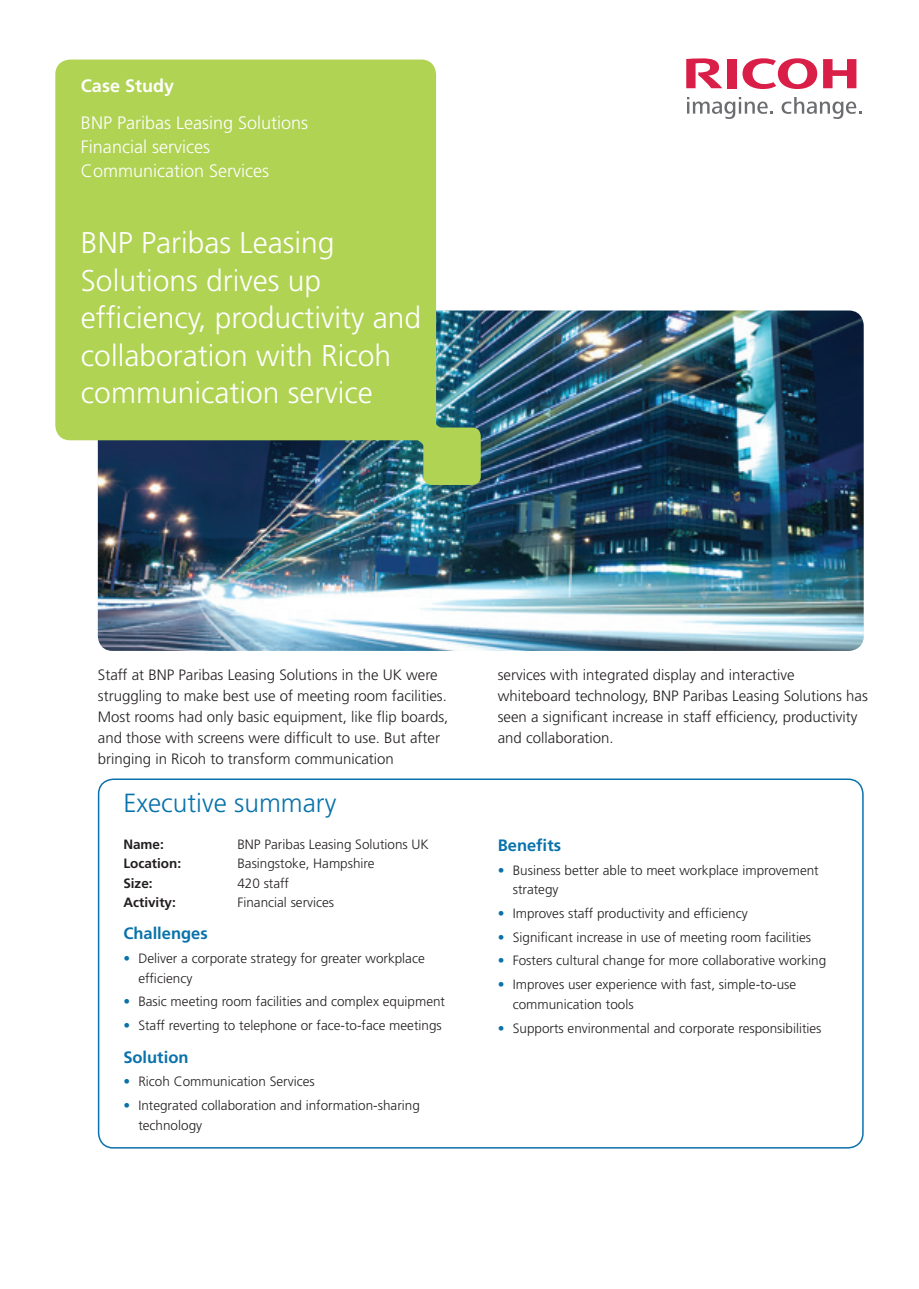
<style>
.page{position:relative;width:919px;height:1289px;background:#fff}
.page>*{position:absolute;margin:0;border:0;box-sizing:border-box;transform-origin:0 0}
.t1{font:300 30px/37.5px "Frutiger";color:#fff}
.t2{font:300 26.25px "Frutiger";color:#0972ab}
.t3{font:300 18px "Frutiger";color:#fff}
.t4{font:700 18px "Frutiger";color:#fff}
.t5{font:700 16.5px "Frutiger";color:#0972ab}
.t6{font:300 15px/21px "Frutiger";color:#231f20}
.t7{font:300 13.5px/19.5px "Frutiger";color:#231f20}
.t8{font:700 13.5px "Frutiger";color:#231f20}
.s1{color:#0972ab}
</style>
<div class="page">
<img style="left:98px;top:310px;width:765px;height:341px">
<svg style="left:742px;top:58px;width:75px;height:31px"></svg>
<svg style="left:823px;top:59px;width:33px;height:29px"></svg>
<div style="left:726px;top:59px;width:10px;height:29px;background:#d91e47"></div>
<svg style="left:686px;top:58px;width:36px;height:30px"></svg>
<svg style="left:687px;top:97px;width:86px;height:22px"></svg>
<svg style="left:781px;top:97px;width:80px;height:22px"></svg>
<svg style="left:55px;top:60px;width:425px;height:425px;background:#a6c762"></svg>
<div style="left:98px;top:778px;width:765px;height:370px;border:2px solid #0972ab;border-radius:15px"></div>
<p class="t4" style="left:81px;top:75px;width:95px">Case Study</p>
<p class="t3" style="left:81px;top:113px;width:229px">BNP Paribas Leasing Solutions</p>
<p class="t3" style="left:81px;top:137px;width:130px">Financial services</p>
<p class="t3" style="left:81px;top:161px;width:189px">Communication Services</p>
<p class="t1" style="left:81px;top:224px;width:342px">BNP Paribas Leasing<br>Solutions drives up efficiency, productivity and collaboration with Ricoh communication service</p>
<p class="t6" style="left:98px;top:664px;width:352px">Staff at BNP Paribas Leasing Solutions in the UK were struggling to make best use of meeting room facilities.<br>Most rooms had only basic equipment, like flip boards, and those with screens were difficult to use. But after bringing in Ricoh to transform communication</p>
<p class="t6" style="left:497px;top:664px;width:371px">services with integrated display and interactive whiteboard technology, BNP Paribas Leasing Solutions has seen a significant increase in staff efficiency, productivity and collaboration.</p>
<p class="t2" style="left:123px;top:788px;width:214px">Executive summary</p>
<p class="t8" style="left:123px;top:836px;width:42px">Name:</p>
<p class="t7" style="left:237px;top:834px;width:193px">BNP Paribas Leasing Solutions UK</p>
<p class="t8" style="left:123px;top:855px;width:59px">Location:</p>
<p class="t7" style="left:237px;top:853px;width:139px">Basingstoke, Hampshire</p>
<p class="t8" style="left:123px;top:875px;width:31px">Size:</p>
<p class="t7" style="left:237px;top:873px;width:53px">420 staff</p>
<p class="t8" style="left:123px;top:894px;width:54px">Activity:</p>
<p class="t7" style="left:237px;top:892px;width:98px">Financial services</p>
<p class="t5" style="left:123px;top:924px;width:86px">Challenges</p>
<p class="t7" style="left:138px;top:948px;width:288px;text-indent:-15px"><span class="s1">•</span> Deliver a corporate strategy for greater workplace efficiency</p>
<p class="t7" style="left:123px;top:992px;width:323px"><span class="s1">•</span> Basic meeting room facilities and complex equipment</p>
<p class="t7" style="left:123px;top:1015px;width:320px"><span class="s1">•</span> Staff reverting to telephone or face-to-face meetings</p>
<p class="t5" style="left:123px;top:1047px;width:67px">Solution</p>
<p class="t7" style="left:123px;top:1071px;width:193px"><span class="s1">•</span> Ricoh Communication Services</p>
<p class="t7" style="left:138px;top:1095px;width:283px;text-indent:-15px"><span class="s1">•</span> Integrated collaboration and information-sharing technology</p>
<p class="t5" style="left:497px;top:835px;width:65px">Benefits</p>
<p class="t7" style="left:512px;top:860px;width:307px;text-indent:-15px"><span class="s1">•</span> Business better able to meet workplace improvement strategy</p>
<p class="t7" style="left:497px;top:903px;width:251px"><span class="s1">•</span> Improves staff productivity and efficiency</p>
<p class="t7" style="left:497px;top:927px;width:315px"><span class="s1">•</span> Significant increase in use of meeting room facilities</p>
<p class="t7" style="left:497px;top:951px;width:330px"><span class="s1">•</span> Fosters cultural change for more collaborative working</p>
<p class="t7" style="left:512px;top:974px;width:285px;text-indent:-15px"><span class="s1">•</span> Improves user experience with fast, simple-to-use communication tools</p>
<p class="t7" style="left:497px;top:1018px;width:325px"><span class="s1">•</span> Supports environmental and corporate responsibilities</p>
</div>
